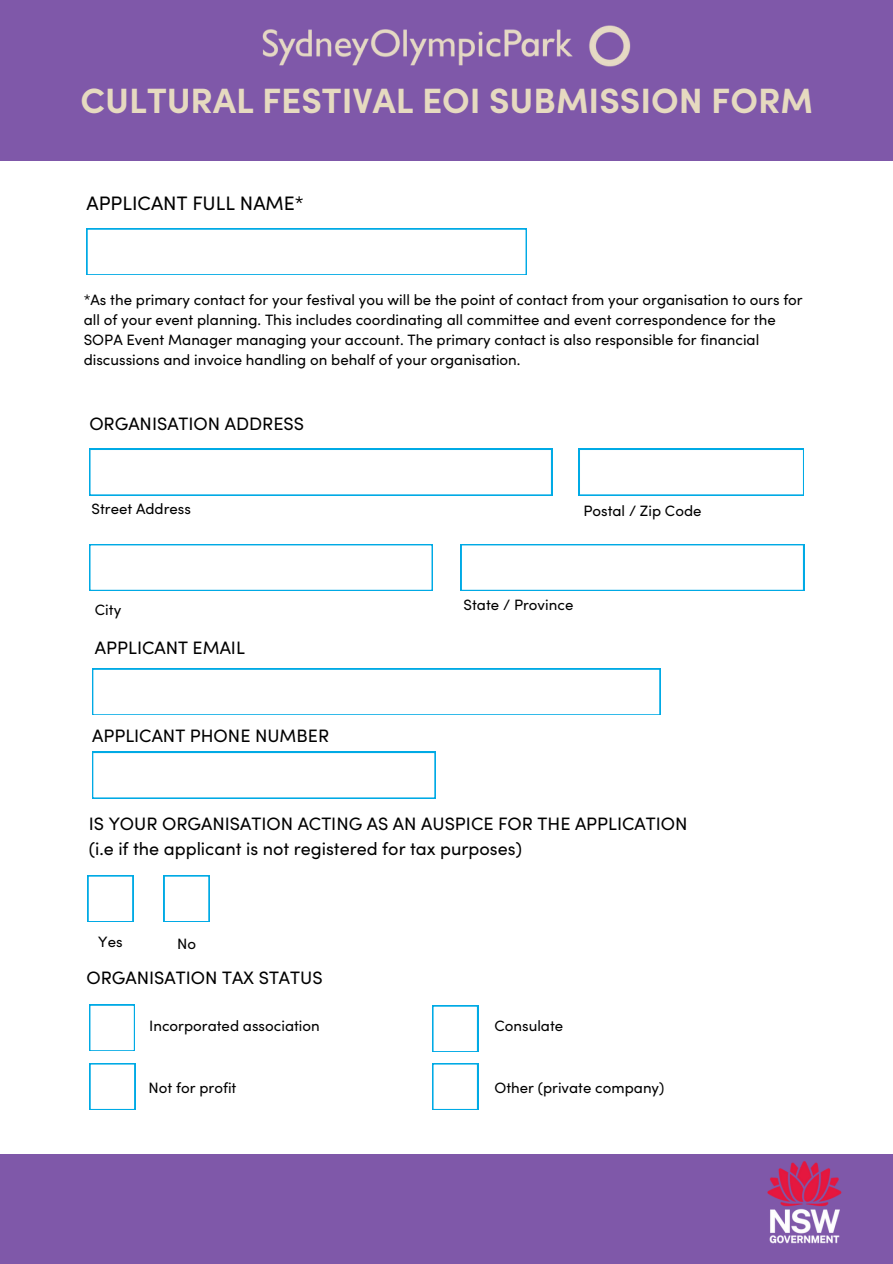
<style>
.page{position:relative;width:893px;height:1264px;background:#fff}
.page>*{position:absolute;margin:0;border:0;box-sizing:border-box;transform-origin:0 0}
.t1{font:700 35.25px "Sofia Pro";color:#e6dac0}
.t2{font:19.5px "Sofia Pro";color:#000}
.t3{font:18px "Sofia Pro";color:#000}
.t4{font:15px/20.2px "Sofia Pro";color:#000}
</style>
<div class="page">
<div style="left:0;top:0;width:892px;height:161px;background:#7f58a9"></div>
<svg style="left:87px;top:229px;width:439px;height:46px"></svg>
<svg style="left:92px;top:752px;width:343px;height:46px"></svg>
<div style="left:88px;top:875px;width:45px;height:47px;background:#00aae5"></div>
<div style="left:88px;top:876px;width:45px;height:45px;background:#fff"></div>
<div style="left:89px;top:544px;width:343px;height:47px;background:#00aae5"></div>
<div style="left:90px;top:545px;width:342px;height:45px;background:#fff"></div>
<div style="left:460px;top:544px;width:344px;height:47px;background:#00aae5"></div>
<div style="left:461px;top:545px;width:342px;height:45px;background:#fff"></div>
<svg style="left:89px;top:449px;width:463px;height:46px"></svg>
<svg style="left:92px;top:668px;width:568px;height:47px"></svg>
<svg style="left:579px;top:449px;width:224px;height:46px"></svg>
<div style="left:0;top:1153px;width:892px;height:110px;background:#7f58a9"></div>
<div style="left:164px;top:875px;width:45px;height:47px;background:#00aae5"></div>
<div style="left:164px;top:876px;width:45px;height:45px;background:#fff"></div>
<svg style="left:89px;top:1050px;width:46px;height:1px"></svg>
<svg style="left:89px;top:1004px;width:46px;height:46px"></svg>
<div style="left:90px;top:1063px;width:45px;height:47px;background:#00aae5"></div>
<svg style="left:90px;top:1064px;width:45px;height:45px;background:#f2fafd"></svg>
<svg style="left:432px;top:1051px;width:46px;height:1px"></svg>
<svg style="left:432px;top:1005px;width:46px;height:46px"></svg>
<div style="left:432px;top:1063px;width:46px;height:47px;background:#00aae5"></div>
<svg style="left:433px;top:1064px;width:44px;height:45px;background:#f7fcfe"></svg>
<img style="left:262px;top:25px;width:369px;height:42px">
<img style="left:735px;top:1153px;width:138px;height:91px">
<p class="t1" style="left:81px;top:88px;width:733px">CULTURAL FESTIVAL EOI SUBMISSION FORM</p>
<p class="t2" style="left:86px;top:196px;width:219px">APPLICANT FULL NAME*</p>
<p class="t4" style="left:84px;top:291px;width:720px">*As the primary contact for your festival you will be the point of contact from your organisation to ours for all of your event planning. This includes coordinating all committee and event correspondence for the SOPA Event Manager managing your account. The primary contact is also responsible for financial discussions and invoice handling on behalf of your organisation.</p>
<p class="t3" style="left:89px;top:416px;width:216px">ORGANISATION ADDRESS</p>
<p class="t4" style="left:92px;top:500px;width:101px">Street Address</p>
<p class="t4" style="left:583px;top:502px;width:120px">Postal / Zip Code</p>
<p class="t4" style="left:95px;top:601px;width:28px">City</p>
<p class="t3" style="left:95px;top:641px;width:151px">APPLICANT EMAIL</p>
<p class="t3" style="left:92px;top:728px;width:238px">APPLICANT PHONE NUMBER</p>
<p class="t4" style="left:463px;top:596px;width:111px">State / Province</p>
<p class="t3" style="left:89px;top:817px;width:600px">IS YOUR ORGANISATION ACTING AS AN AUSPICE FOR THE APPLICATION</p>
<p class="t3" style="left:89px;top:842px;width:434px">(i.e if the applicant is not registered for tax purposes)</p>
<p class="t4" style="left:98px;top:932px;width:26px">Yes</p>
<p class="t4" style="left:177px;top:934px;width:20px">No</p>
<p class="t3" style="left:86px;top:970px;width:237px">ORGANISATION TAX STATUS</p>
<p class="t4" style="left:149px;top:1017px;width:172px">Incorporated association</p>
<p class="t4" style="left:149px;top:1078px;width:89px">Not for profit</p>
<p class="t4" style="left:494px;top:1017px;width:70px">Consulate</p>
<p class="t4" style="left:494px;top:1078px;width:171px">Other (private company)</p>
</div>
